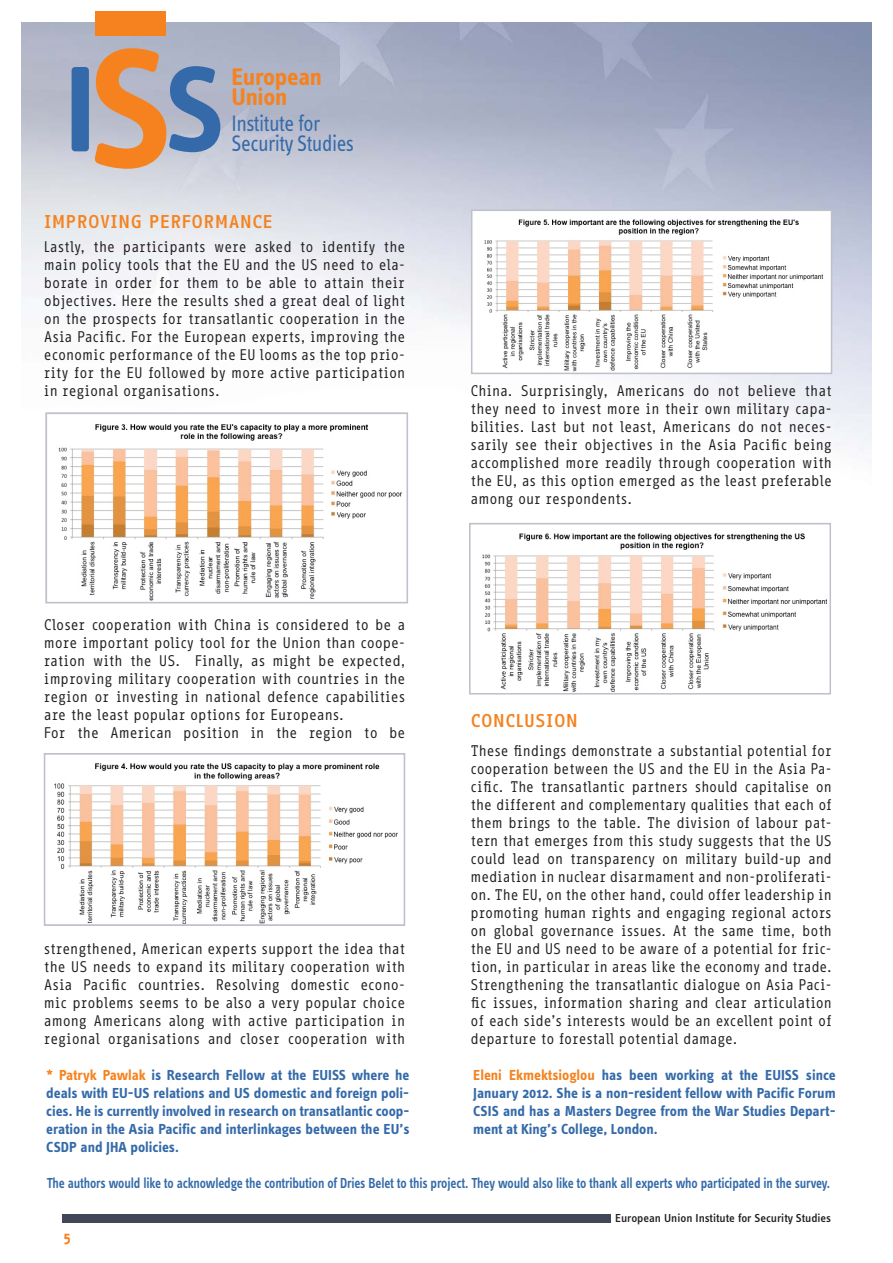
<style>
.page{position:relative;width:893px;height:1263px;background:#fff}
.page>*{position:absolute;margin:0;border:0;box-sizing:border-box;transform-origin:0 0}
.t1{font:700 24.9px/20px "Info OT Text";letter-spacing:-.01em;color:#f5821f}
.t2{font:23.25px/20px "Info OT Text";letter-spacing:-.02em;color:#346aa9;scale:.9 1}
.t3{font:700 18px "Info Office";color:#f5821f}
.t4{font:15px/18px "Info Office";letter-spacing:-.005em;color:#231f20;text-align:justify}
.t5{font:15px/18px "Info Office";letter-spacing:-.005em;color:#231f20;text-align:justify;scale:.96 1}
.t6{font:700 15px/18px "Info OT Text";color:#346aa9;text-align:justify}
.t7{font:600 15px "Info OT Text";letter-spacing:-.01em;color:#346aa9;scale:.87 1}
.t8{font:700 15px "Info OT Text";color:#f5821f}
.t9{font:500 12px "Info OT Text";color:#231f20}
.s1{color:#f5821f}
</style>
<div class="page">
<div style="left:63px;top:1214px;width:548px;height:8px;background:#424757"></div>
<div style="left:95px;top:11px;width:71px;height:25px;background:#f5821f"></div>
<svg style="left:72px;top:48px;width:148px;height:121px;background:#ab9b98"></svg>
<img style="left:58px;top:423px;width:345px;height:177px">
<div style="left:45px;top:412px;width:363px;height:191px;border:2px solid #bec0ca"></div>
<img style="left:54px;top:763px;width:344px;height:160px">
<div style="left:44px;top:753px;width:361px;height:173px;border:2px solid #bec0ca"></div>
<img style="left:484px;top:219px;width:340px;height:152px">
<div style="left:471px;top:210px;width:361px;height:164px;border:2px solid #bec0ca"></div>
<img style="left:482px;top:532px;width:346px;height:160px">
<div style="left:469px;top:523px;width:362px;height:172px;border:2px solid #bec0ca"></div>
<h1 class="t1" style="left:231px;top:69px;width:92px">European<br>Union</h1>
<h2 class="t2" style="left:231px;top:115px;width:138px">Institute for<br>Security Studies</h2>
<p class="t3" style="left:44px;top:215px;width:231px">IMPROVING PERFORMANCE</p>
<p class="t4" style="left:44px;top:239px;width:363px">Lastly, the participants were asked to identify the main policy tools that the EU and the US need to ela&shy;borate in order for them to be able to attain their objectives. Here the results shed a great deal of light on the prospects for transatlantic cooperation in the Asia Pacific. For the European experts, improving the economic performance of the EU looms as the top prio&shy;rity for the EU followed by more active participation in regional organisations.</p>
<p class="t4" style="left:44px;top:617px;width:363px;text-align:left">Closer cooperation with China is considered to be a more important policy tool for the Union than coope&shy;ration with the US. Finally, as might be expected, improving military cooperation with countries in the region or investing in national defence capabilities are the least popular options for Europeans.<br>For the American position in the region to be</p>
<p class="t4" style="left:44px;top:941px;width:363px">strengthened, American experts support the idea that the US needs to expand its military cooperation with Asia Pacific countries. Resolving domestic econo&shy;mic problems seems to be also a very popular choice among Americans along with active participation in regional organisations and closer cooperation with</p>
<p class="t4" style="left:471px;top:383px;width:363px">China. Surprisingly, Americans do not believe that they need to invest more in their own military capa&shy;bilities. Last but not least, Americans do not neces&shy;sarily see their objectives in the Asia Pacific being accomplished more readily through cooperation with the EU, as this option emerged as the least preferable among our respondents.</p>
<p class="t3" style="left:471px;top:714px;width:109px">CONCLUSION</p>
<p class="t5" style="left:471px;top:743px;width:378px">These findings demonstrate a substantial potential for cooperation between the US and the EU in the Asia Pa&shy;cific. The transatlantic partners should capitalise on the different and complementary qualities that each of them brings to the table. The division of labour pat&shy;tern that emerges from this study suggests that the US could lead on transparency on military build-up and mediation in nuclear disarmament and non-proliferati&shy;on. The EU, on the other hand, could offer leadership in promoting human rights and engaging regional actors on global governance issues. At the same time, both the EU and US need to be aware of a potential for fric&shy;tion, in particular in areas like the economy and trade.<br>Strengthening the transatlantic dialogue on Asia Paci&shy;fic issues, information sharing and clear articulation of each side’s interests would be an excellent point of departure to forestall potential damage.</p>
<p class="t6" style="left:46px;top:1067px;width:365px"><span class="s1">* Patryk Pawlak</span> is Research Fellow at the EUISS where he deals with EU-US relations and US domestic and foreign poli&shy;cies. He is currently involved in research on transatlantic coop&shy;eration in the Asia Pacific and interlinkages between the EU’s CSDP and JHA policies.</p>
<p class="t6" style="left:473px;top:1067px;width:364px"><span class="s1">Eleni Ekmektsioglou</span> has been working at the EUISS since January 2012. She is a non-resident fellow with Pacific Forum CSIS and has a Masters Degree from the War Studies Depart&shy;ment at King’s College, London.</p>
<p class="t7" style="left:47px;top:1177px;width:902px">The authors would like to acknowledge the contribution of Dries Belet to this project. They would also like to thank all experts who participated in the survey.</p>
<p class="t8" style="left:64px;top:1231px;width:8px">5</p>
<p class="t9" style="left:615px;top:1211px;width:217px">European Union Institute for Security Studies</p>
</div>
